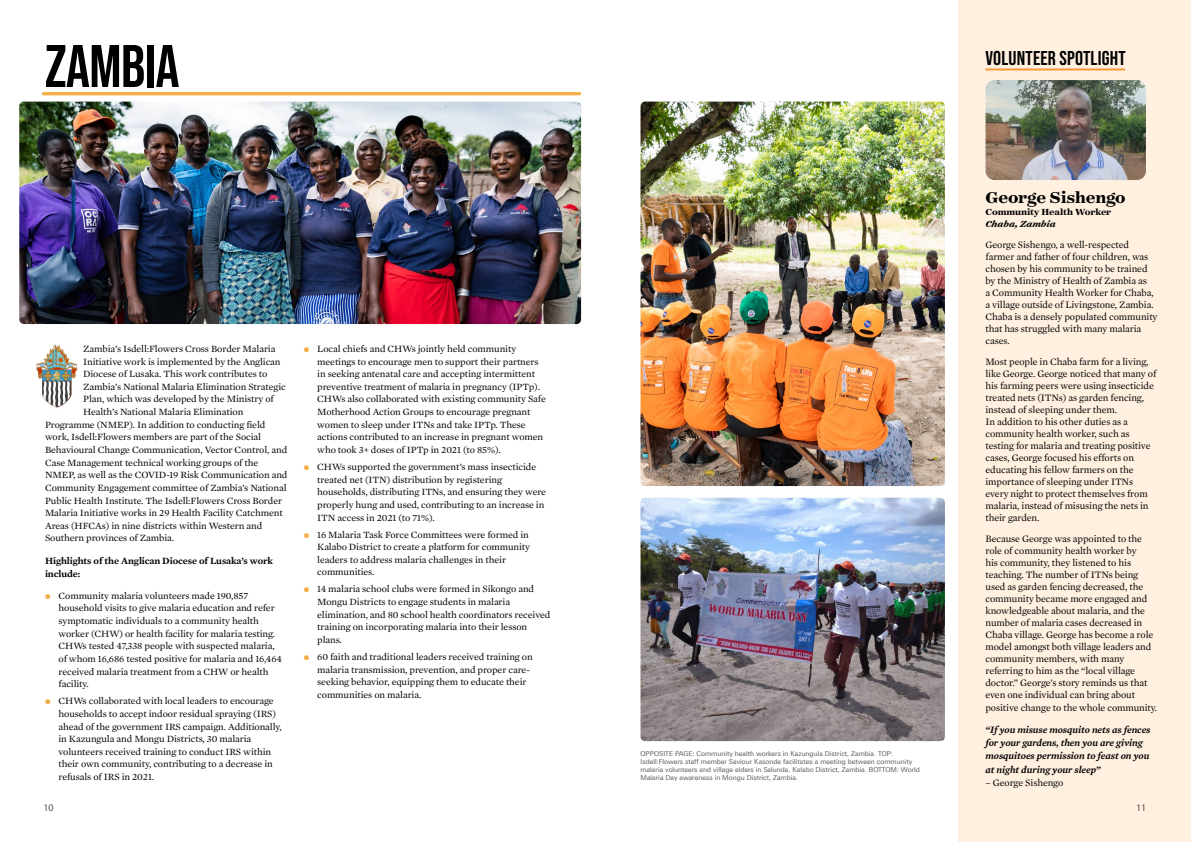
<style>
.page{position:relative;width:1191px;height:842px;background:#fff}
.page>*{position:absolute;margin:0;border:0;box-sizing:border-box;transform-origin:0 0}
.t1{font:700 60px "Bebas Neue Pro";letter-spacing:-.01em;color:#000}
.t2{font:700 20px "Bebas Neue Pro";letter-spacing:.01em;color:#000}
.t3{font:700 18px "Surveyor Text";letter-spacing:-.01em;color:#000}
.t4{font:10px/12px "Mercury Text G1 Roman";letter-spacing:-.01em;color:#000}
.t5{font:italic 600 10px/13px "Mercury Text G1";letter-spacing:-.01em;color:#000}
.t6{font:700 10px "Surveyor Text";letter-spacing:-.01em;color:#000}
.t7{font:italic 700 10px "Surveyor Text";letter-spacing:-.01em;color:#000}
.t8{font:9.7px/12.6px "Mercury Text G1 Roman";letter-spacing:-.01em;color:#000}
.t9{font:600 9.7px/13.6px "Mercury Text G1";letter-spacing:-.01em;color:#000}
.t10{font:300 9px "Linotype Univers 330";color:#000}
.t11{font:6.8px/8.2px "Linotype Univers 430";color:#58595b}
.s1{color:#f4af49}
</style>
<div class="page">
<div style="left:958px;top:0;width:233px;height:842px;background:#fff0e0"></div>
<img style="left:36px;top:344px;width:42px;height:64px">
<img style="left:19px;top:102px;width:562px;height:222px">
<hr style="left:44px;top:92px;width:535px;height:3px;background:#f4af49">
<hr style="left:985px;top:68px;width:140px;height:2px;background:#f89838">
<img style="left:640px;top:498px;width:305px;height:243px">
<img style="left:640px;top:102px;width:305px;height:384px">
<img style="left:985px;top:80px;width:161px;height:100px">
<h1 class="t1" style="left:45px;top:32px;width:136px">ZAMBIA</h1>
<h2 class="t2" style="left:985px;top:47px;width:142px">VOLUNTEER SPOTLIGHT</h2>
<p class="t8" style="left:83px;top:342px;width:194px">Zambia’s Isdell:Flowers Cross Border Malaria</p>
<p class="t8" style="left:83px;top:355px;width:199px">Initiative work is implemented by the Anglican</p>
<p class="t8" style="left:83px;top:368px;width:186px">Diocese of Lusaka. This work contributes to</p>
<p class="t8" style="left:83px;top:380px;width:204px">Zambia’s National Malaria Elimination Strategic</p>
<p class="t8" style="left:83px;top:393px;width:192px">Plan, which was developed by the Ministry of</p>
<p class="t8" style="left:83px;top:406px;width:162px">Health’s National Malaria Elimination</p>
<p class="t8" style="left:45px;top:418px;width:222px">Programme (NMEP). In addition to conducting field</p>
<p class="t8" style="left:45px;top:431px;width:217px">work, Isdell:Flowers members are part of the Social</p>
<p class="t8" style="left:45px;top:443px;width:244px">Behavioural Change Communication, Vector Control, and</p>
<p class="t8" style="left:45px;top:456px;width:215px">Case Management technical working groups of the</p>
<p class="t8" style="left:45px;top:469px;width:244px">NMEP, as well as the COVID-19 Risk Communication and</p>
<p class="t8" style="left:45px;top:481px;width:243px">Community Engagement committee of Zambia’s National</p>
<p class="t8" style="left:45px;top:494px;width:239px">Public Health Institute. The Isdell:Flowers Cross Border</p>
<p class="t8" style="left:45px;top:507px;width:239px">Malaria Initiative works in 29 Health Facility Catchment</p>
<p class="t8" style="left:45px;top:519px;width:219px">Areas (HFCAs) in nine districts within Western and</p>
<p class="t8" style="left:45px;top:532px;width:131px">Southern provinces of Zambia.</p>
<p class="t9" style="left:45px;top:554px;width:230px">Highlights of the Anglican Diocese of Lusaka’s work include:</p>
<p class="t8" style="left:58px;top:589px;width:225px;text-indent:-13px"><span class="s1">●</span> Community malaria volunteers made 190,857 household visits to give malaria education and refer symptomatic individuals to a community health worker (CHW) or health facility for malaria testing.<br>CHWs tested 47,338 people with suspected malaria, of whom 16,686 tested positive for malaria and 16,464 received malaria treatment from a CHW or health facility.</p>
<p class="t8" style="left:58px;top:695px;width:225px;text-indent:-13px"><span class="s1">●</span> CHWs collaborated with local leaders to encourage households to accept indoor residual spraying (IRS) ahead of the government IRS campaign. Additionally, in Kazungula and Mongu Districts, 30 malaria volunteers received training to conduct IRS within their own community, contributing to a decrease in refusals of IRS in 2021.</p>
<p class="t10" style="left:44px;top:802px;width:12px">10</p>
<p class="t8" style="left:317px;top:342px;width:230px;text-indent:-13px"><span class="s1">●</span> Local chiefs and CHWs jointly held community meetings to encourage men to support their partners in seeking antenatal care and accepting intermittent preventive treatment of malaria in pregnancy (IPTp).<br>CHWs also collaborated with existing community Safe Motherhood Action Groups to encourage pregnant women to sleep under ITNs and take IPTp. These actions contributed to an increase in pregnant women who took 3+ doses of IPTp in 2021 (to 85%).</p>
<p class="t8" style="left:317px;top:460px;width:230px;text-indent:-13px"><span class="s1">●</span> CHWs supported the government’s mass insecticide treated net (ITN) distribution by registering households, distributing ITNs, and ensuring they were properly hung and used, contributing to an increase in ITN access in 2021 (to 71%).</p>
<p class="t8" style="left:317px;top:528px;width:214px;text-indent:-13px"><span class="s1">●</span> 16 Malaria Task Force Committees were formed in Kalabo District to create a platform for community leaders to address malaria challenges in their communities.</p>
<p class="t8" style="left:317px;top:583px;width:235px;text-indent:-13px"><span class="s1">●</span> 14 malaria school clubs were formed in Sikongo and Mongu Districts to engage students in malaria elimination, and 80 school health coordinators received training on incorporating malaria into their lesson plans.</p>
<p class="t8" style="left:317px;top:650px;width:217px;text-indent:-13px"><span class="s1">●</span> 60 faith and traditional leaders received training on malaria transmission, prevention, and proper care&shy;seeking behavior, equipping them to educate their communities on malaria.</p>
<p class="t11" style="left:640px;top:749px;width:281px">OPPOSITE PAGE: Community health workers in Kazungula District, Zambia. TOP:<br>Isdell:Flowers staff member Saviour Kasonde facilitates a meeting between community malaria volunteers and village elders in Salunda, Kalabo District, Zambia. BOTTOM: World Malaria Day awareness in Mongu District, Zambia.</p>
<h3 class="t3" style="left:985px;top:186px;width:142px">George Sishengo</h3>
<p class="t6" style="left:985px;top:206px;width:127px">Community Health Worker</p>
<p class="t7" style="left:985px;top:217px;width:72px">Chaba, Zambia</p>
<p class="t4" style="left:985px;top:239px;width:174px">George Sishengo, a well-respected farmer and father of four children, was chosen by his community to be trained by the Ministry of Health of Zambia as<br>a Community Health Worker for Chaba, a village outside of Livingstone, Zambia.<br>Chaba is a densely populated community that has struggled with many malaria cases.</p>
<p class="t4" style="left:985px;top:356px;width:172px">Most people in Chaba farm for a living, like George. George noticed that many of his farming peers were using insecticide treated nets (ITNs) as garden fencing, instead of sleeping under them.<br>In addition to his other duties as a community health worker, such as testing for malaria and treating positive cases, George focused his efforts on educating his fellow farmers on the importance of sleeping under ITNs every night to protect themselves from malaria, instead of misusing the nets in their garden.</p>
<p class="t4" style="left:985px;top:533px;width:169px">Because George was appointed to the role of community health worker by<br>his community, they listened to his teaching. The number of ITNs being used as garden fencing decreased, the community became more engaged and knowledgeable about malaria, and the number of malaria cases decreased in Chaba village. George has become a role model amongst both village leaders and community members, with many referring to him as the “local village doctor.” George’s story reminds us that even one individual can bring about</p>
<p class="t4" style="left:985px;top:702px;width:173px">positive change to the whole community.</p>
<p class="t5" style="left:985px;top:724px;width:167px">“If you misuse mosquito nets as fences for your gardens, then you are giving mosquitoes permission to feast on you at night during your sleep”</p>
<p class="t4" style="left:985px;top:776px;width:79px">– George Sishengo</p>
<p class="t10" style="left:1136px;top:802px;width:12px">11</p>
</div>
